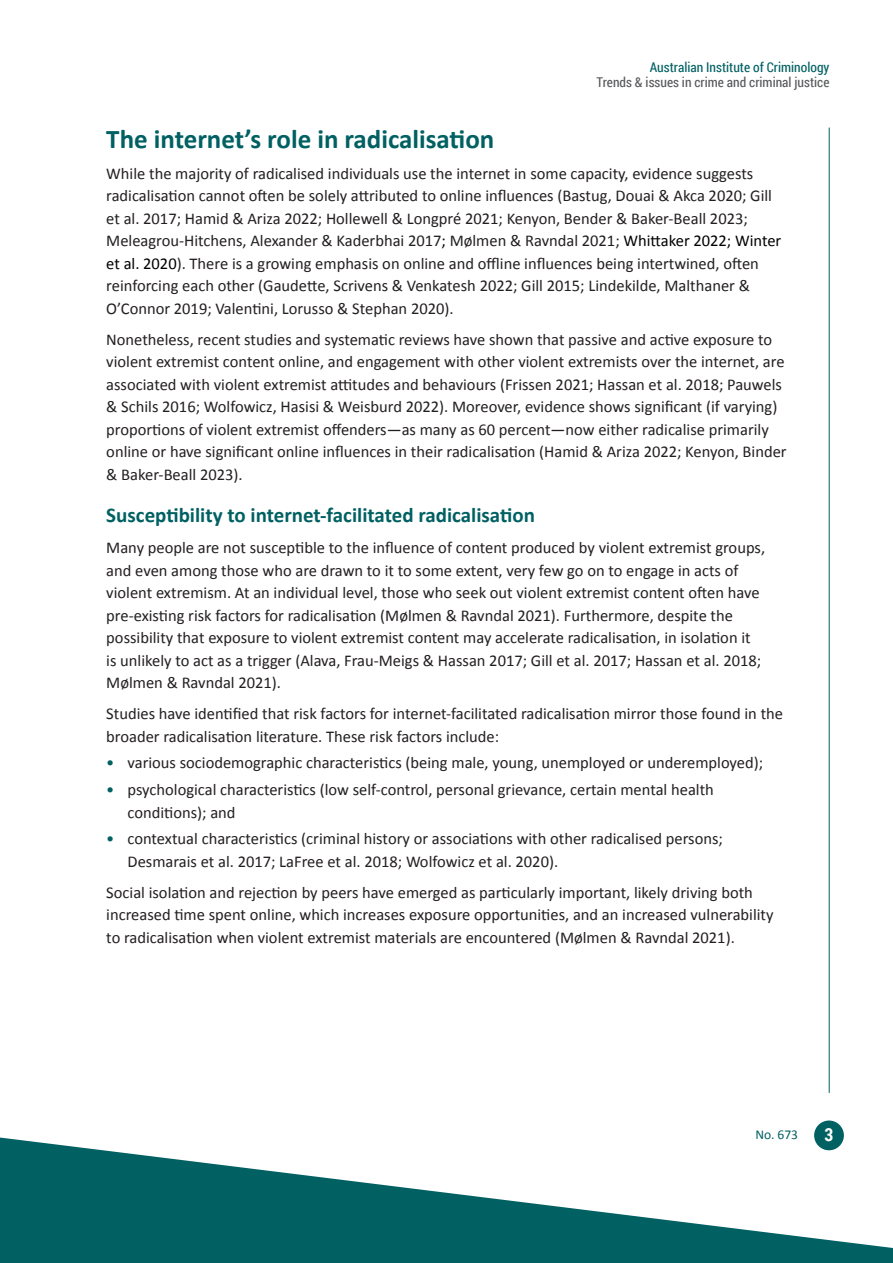
<style>
.page{position:relative;width:893px;height:1263px;background:#fff}
.page>*{position:absolute;margin:0;border:0;box-sizing:border-box;transform-origin:0 0}
.t1{font:700 27px "Calibri";color:#006062}
.t2{font:700 21px "Calibri";color:#006062}
.t3{font:700 18px "Roboto Condensed";color:#fff}
.body{font:16.5px/22.5px "Calibri";color:#231f20}
.t4{font:13.5px "Roboto Condensed";color:#57585a}
.t5{font:13.5px "Roboto Condensed";color:#006062}
.t6{font:13.5px "Calibri";color:#006062}
.s1{color:#000}
.s2{color:#006062}
</style>
<div class="page">
<hr style="left:829px;top:128px;width:1px;height:965px;background:#006062">
<div style="left:814px;top:1120px;width:30px;height:30px;background:#006062;border-radius:50%"></div>
<svg style="left:0;top:1137px;width:893px;height:126px;fill:#006062"></svg>
<p class="t5" style="left:650px;top:58px;width:181px">Australian Institute of Criminology</p>
<p class="t4" style="left:597px;top:73px;width:234px">Trends &amp; issues in crime and criminal justice</p>
<h1 class="t1" style="left:106px;top:122px;width:390px">The internet’s role in radicalisation</h1>
<p class="body" style="left:106px;top:162px;width:677px">While the majority of radicalised individuals use the internet in some capacity, evidence suggests radicalisation cannot often be solely attributed to online influences (Bastug, Douai &amp; Akca 2020; Gill et al. 2017; Hamid &amp; Ariza 2022; Hollewell &amp; Longpré 2021; Kenyon, Bender &amp; Baker-Beall 2023; Meleagrou-Hitchens, Alexander &amp; Kaderbhai 2017<span class="s1">;</span> Mølmen &amp; Ravndal 2021; <span class="s1">Whittaker 2022; Winter et al. 2020</span>). There is a growing emphasis on online and offline influences being intertwined, often reinforcing each other (Gaudette, Scrivens &amp; Venkatesh 2022; Gill 2015; Lindekilde, Malthaner &amp; O’Connor 2019; Valentini, Lorusso &amp; Stephan 2020).</p>
<p class="body" style="left:106px;top:328px;width:682px">Nonetheless, recent studies and systematic reviews have shown that passive and active exposure to violent extremist content online, and engagement with other violent extremists over the internet, are associated with violent extremist attitudes and behaviours (Frissen 2021; Hassan et al. 2018; Pauwels &amp; Schils 2016; Wolfowicz, Hasisi &amp; Weisburd 2022). Moreover, evidence shows significant (if varying) proportions of violent extremist offenders—as many as 60 percent—now either radicalise primarily online or have significant online influences in their radicalisation (Hamid &amp; Ariza 2022; Kenyon, Binder &amp; Baker‐Beall 2023).</p>
<h2 class="t2" style="left:106px;top:502px;width:430px">Susceptibility to internet-facilitated radicalisation</h2>
<p class="body" style="left:106px;top:536px;width:660px">Many people are not susceptible to the influence of content produced by violent extremist groups, and even among those who are drawn to it to some extent, very few go on to engage in acts of violent extremism. At an individual level, those who seek out violent extremist content often have pre-existing risk factors for radicalisation (Mølmen &amp; Ravndal 2021). Furthermore, despite the possibility that exposure to violent extremist content may accelerate radicalisation, in isolation it<br>is unlikely to act as a trigger (Alava, Frau-Meigs &amp; Hassan 2017; Gill et al. 2017; Hassan et al. 2018; Mølmen &amp; Ravndal 2021).</p>
<p class="body" style="left:106px;top:702px;width:678px">Studies have identified that risk factors for internet-facilitated radicalisation mirror those found in the broader radicalisation literature. These risk factors include:</p>
<p class="body" style="left:106px;top:752px;width:658px"><span class="s2">•</span> various sociodemographic characteristics (being male, young, unemployed or underemployed);</p>
<p class="body" style="left:128px;top:778px;width:588px;text-indent:-21px"><span class="s2">•</span> psychological characteristics (low self-control, personal grievance, certain mental health conditions); and</p>
<p class="body" style="left:128px;top:828px;width:597px;text-indent:-21px"><span class="s2">•</span> contextual characteristics (criminal history or associations with other radicalised persons;<br>Desmarais et al. 2017; LaFree et al. 2018; Wolfowicz et al. 2020).</p>
<p class="body" style="left:106px;top:881px;width:669px">Social isolation and rejection by peers have emerged as particularly important, likely driving both increased time spent online, which increases exposure opportunities, and an increased vulnerability to radicalisation when violent extremist materials are encountered (Mølmen &amp; Ravndal 2021).</p>
<p class="t6" style="left:755px;top:1126px;width:44px">No. 673</p>
<p class="t3" style="left:824px;top:1122px;width:10px">3</p>
</div>
